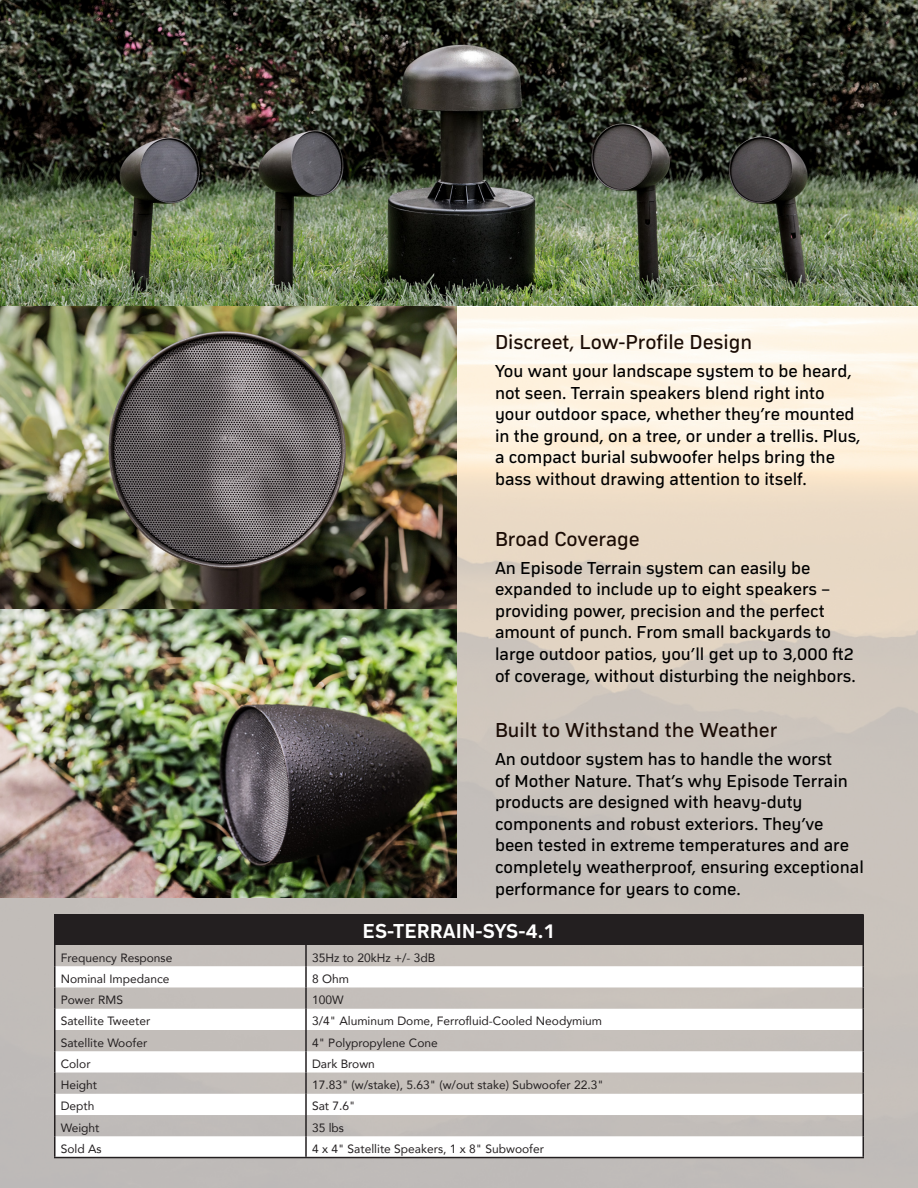
<style>
.page{position:relative;width:918px;height:1188px;background:#fff}
.page>*{position:absolute;margin:0;border:0;box-sizing:border-box;transform-origin:0 0}
.t1{font:21px "Compasse";color:#1b0c05}
.t2{font:700 21px "Compasse";color:#fff}
.t3{font:18px/21.6px "Compasse";color:#000}
.t4{font:12px "Avenir";color:#231f20}
</style>
<div class="page">
<img style="left:0;top:308px;width:918px;height:880px">
<div style="left:55px;top:914px;width:808px;height:31px;background:#231f20"></div>
<svg style="left:56px;top:966px;width:806px;height:191px"></svg>
<hr style="left:305px;top:945px;width:2px;height:21px;background:#231f20">
<hr style="left:862px;top:945px;width:2px;height:21px;background:#231f20">
<hr style="left:305px;top:966px;width:2px;height:21px;background:#231f20">
<hr style="left:862px;top:966px;width:2px;height:21px;background:#231f20">
<hr style="left:305px;top:987px;width:2px;height:22px;background:#231f20">
<hr style="left:862px;top:987px;width:2px;height:22px;background:#231f20">
<hr style="left:305px;top:1009px;width:2px;height:21px;background:#231f20">
<hr style="left:862px;top:1009px;width:2px;height:21px;background:#231f20">
<hr style="left:305px;top:1030px;width:2px;height:21px;background:#231f20">
<hr style="left:862px;top:1030px;width:2px;height:21px;background:#231f20">
<hr style="left:305px;top:1051px;width:2px;height:22px;background:#231f20">
<hr style="left:862px;top:1051px;width:2px;height:22px;background:#231f20">
<hr style="left:305px;top:1073px;width:2px;height:21px;background:#231f20">
<hr style="left:862px;top:1073px;width:2px;height:21px;background:#231f20">
<hr style="left:305px;top:1094px;width:2px;height:21px;background:#231f20">
<hr style="left:862px;top:1094px;width:2px;height:21px;background:#231f20">
<hr style="left:305px;top:1115px;width:2px;height:21px;background:#231f20">
<hr style="left:862px;top:1115px;width:2px;height:21px;background:#231f20">
<hr style="left:305px;top:1136px;width:2px;height:21px;background:#231f20">
<hr style="left:862px;top:1136px;width:2px;height:21px;background:#231f20">
<hr style="left:862px;top:914px;width:2px;height:31px;background:#231f20">
<hr style="left:54px;top:914px;width:2px;height:31px;background:#231f20">
<hr style="left:54px;top:945px;width:2px;height:21px;background:#231f20">
<hr style="left:54px;top:966px;width:2px;height:21px;background:#231f20">
<hr style="left:54px;top:987px;width:2px;height:22px;background:#231f20">
<hr style="left:54px;top:1009px;width:2px;height:21px;background:#231f20">
<hr style="left:54px;top:1030px;width:2px;height:21px;background:#231f20">
<hr style="left:54px;top:1051px;width:2px;height:22px;background:#231f20">
<hr style="left:54px;top:1073px;width:2px;height:21px;background:#231f20">
<hr style="left:54px;top:1094px;width:2px;height:21px;background:#231f20">
<hr style="left:54px;top:1115px;width:2px;height:21px;background:#231f20">
<hr style="left:54px;top:1136px;width:2px;height:21px;background:#231f20">
<hr style="left:54px;top:1157px;width:252px;height:1px;background:#231f20">
<hr style="left:306px;top:1157px;width:558px;height:1px;background:#231f20">
<img style="left:0;top:0;width:918px;height:306px">
<img style="left:0;top:306px;width:456px;height:592px">
<p class="t1" style="left:495px;top:330px;width:259px">Discreet, Low-Profile Design</p>
<p class="t3" style="left:495px;top:360px;width:367px">You want your landscape system to be heard, not seen. Terrain speakers blend right into your outdoor space, whether they’re mounted in the ground, on a tree, or under a trellis. Plus, a compact burial subwoofer helps bring the bass without drawing attention to itself.</p>
<p class="t1" style="left:495px;top:527px;width:146px">Broad Coverage</p>
<p class="t3" style="left:495px;top:556px;width:362px">An Episode Terrain system can easily be expanded to include up to eight speakers – providing power, precision and the perfect amount of punch. From small backyards to large outdoor patios, you’ll get up to 3,000 ft2 of coverage, without disturbing the neighbors.</p>
<p class="t1" style="left:495px;top:718px;width:284px">Built to Withstand the Weather</p>
<p class="t3" style="left:495px;top:748px;width:370px">An outdoor system has to handle the worst<br>of Mother Nature. That’s why Episode Terrain products are designed with heavy-duty components and robust exteriors. They’ve been tested in extreme temperatures and are completely weatherproof, ensuring exceptional performance for years to come.</p>
<p class="t2" style="left:363px;top:918px;width:194px">ES-TERRAIN-SYS-4.1</p>
<p class="t4" style="left:61px;top:948px;width:113px">Frequency Response</p>
<p class="t4" style="left:312px;top:948px;width:125px">35Hz to 20kHz +/- 3dB</p>
<p class="t4" style="left:61px;top:969px;width:110px">Nominal Impedance</p>
<p class="t4" style="left:312px;top:969px;width:38px">8 Ohm</p>
<p class="t4" style="left:61px;top:990px;width:64px">Power RMS</p>
<p class="t4" style="left:312px;top:990px;width:33px">100W</p>
<p class="t4" style="left:61px;top:1012px;width:91px">Satellite Tweeter</p>
<p class="t4" style="left:312px;top:1012px;width:292px">3/4" Aluminum Dome, Ferrofluid-Cooled Neodymium</p>
<p class="t4" style="left:61px;top:1033px;width:88px">Satellite Woofer</p>
<p class="t4" style="left:312px;top:1033px;width:127px">4" Polypropylene Cone</p>
<p class="t4" style="left:61px;top:1054px;width:31px">Color</p>
<p class="t4" style="left:312px;top:1054px;width:64px">Dark Brown</p>
<p class="t4" style="left:61px;top:1075px;width:38px">Height</p>
<p class="t4" style="left:312px;top:1075px;width:293px">17.83" (w/stake), 5.63" (w/out stake) Subwoofer 22.3"</p>
<p class="t4" style="left:61px;top:1097px;width:35px">Depth</p>
<p class="t4" style="left:312px;top:1097px;width:45px">Sat 7.6"</p>
<p class="t4" style="left:61px;top:1118px;width:40px">Weight</p>
<p class="t4" style="left:312px;top:1118px;width:34px">35 lbs</p>
<p class="t4" style="left:61px;top:1139px;width:42px">Sold As</p>
<p class="t4" style="left:312px;top:1139px;width:233px">4 x 4" Satellite Speakers, 1 x 8" Subwoofer</p>
</div>
